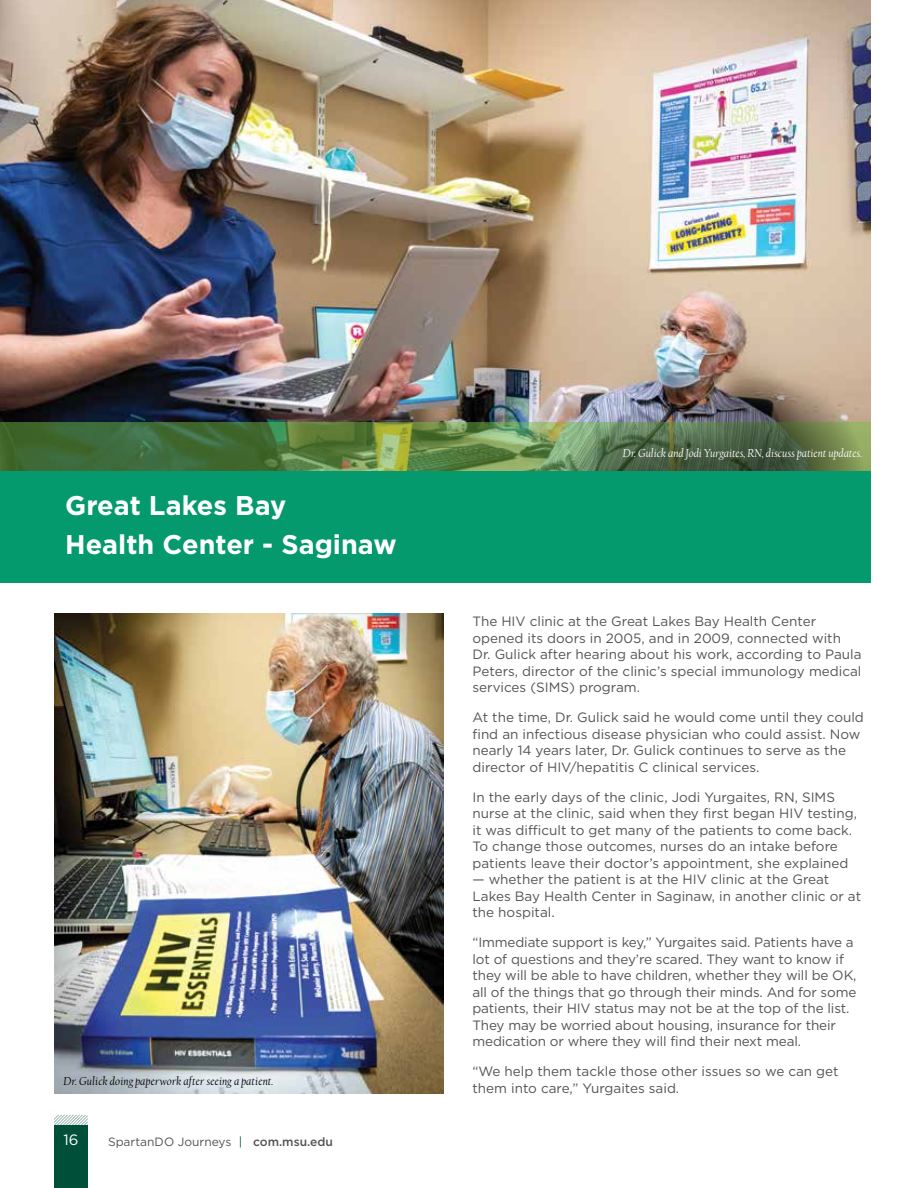
<style>
.page{position:relative;width:918px;height:1188px;background:#fff}
.page>*{position:absolute;margin:0;border:0;box-sizing:border-box;transform-origin:0 0}
.t1{font:700 27px/39.2px "Gotham";color:#fff}
.t2{font:15px "Gotham";color:#fff}
.t3{font:13.5px/16.5px "Gotham";color:#555255}
.t4{font:italic 12px "Californian FB";color:#fff}
.t5{font:italic 12px "Californian FB";letter-spacing:.01em;color:#000}
.t6{font:12px "Gotham";color:#555255}
.s1{color:#004f39}
.s2{font-weight:500}
</style>
<div class="page">
<img style="left:0;top:0;width:805px;height:423px">
<img style="left:54px;top:613px;width:389px;height:480px">
<svg style="left:805px;top:0;width:65px;height:423px;background:#c3b0a1"></svg>
<svg style="left:0;top:423px;width:870px;height:48px;background:#598044"></svg>
<svg style="left:668px;top:377px;width:196px;height:194px;background:#696e55"></svg>
<svg style="left:564px;top:404px;width:180px;height:178px;background:#5c735a"></svg>
<div style="left:0;top:471px;width:870px;height:111px;background:#049a6e"></div>
<div style="left:54px;top:1126px;width:34px;height:62px;background:#004f39"></div>
<svg style="left:54px;top:1115px;width:34px;height:11px"></svg>
<h1 class="t1" style="left:65px;top:485px;width:333px">Great Lakes Bay<br>Health Center - Saginaw</h1>
<p class="t5" style="left:63px;top:1074px;width:212px">Dr. Gulick doing paperwork after seeing a patient.</p>
<p class="t2" style="left:63px;top:1130px;width:17px">16</p>
<p class="t6" style="left:108px;top:1134px;width:226px">SpartanDO Journeys <span class="s1">|</span> <span class="s2">com.msu.edu</span></p>
<p class="t4" style="left:623px;top:446px;width:241px">Dr. Gulick and Jodi Yurgaites, RN, discuss patient updates.</p>
<p class="t3" style="left:472px;top:613px;width:391px">The HIV clinic at the Great Lakes Bay Health Center opened its doors in 2005, and in 2009, connected with Dr. Gulick after hearing about his work, according to Paula Peters, director of the clinic’s special immunology medical services (SIMS) program.</p>
<p class="t3" style="left:472px;top:709px;width:393px">At the time, Dr. Gulick said he would come until they could find an infectious disease physician who could assist. Now nearly 14 years later, Dr. Gulick continues to serve as the director of HIV/hepatitis C clinical services.</p>
<p class="t3" style="left:472px;top:788px;width:386px">In the early days of the clinic, Jodi Yurgaites, RN, SIMS nurse at the clinic, said when they first began HIV testing, it was difficult to get many of the patients to come back.<br>To change those outcomes, nurses do an intake before patients leave their doctor’s appointment, she explained</p>
<p class="t3" style="left:472px;top:871px;width:390px">— whether the patient is at the HIV clinic at the Great<br>Lakes Bay Health Center in Saginaw, in another clinic or at the hospital.</p>
<p class="t3" style="left:472px;top:934px;width:386px">“Immediate support is key,” Yurgaites said. Patients have a lot of questions and they’re scared. They want to know if they will be able to have children, whether they will be OK, all of the things that go through their minds. And for some patients, their HIV status may not be at the top of the list.<br>They may be worried about housing, insurance for their medication or where they will find their next meal.</p>
<p class="t3" style="left:472px;top:1063px;width:368px">“We help them tackle those other issues so we can get them into care,” Yurgaites said.</p>
</div>
